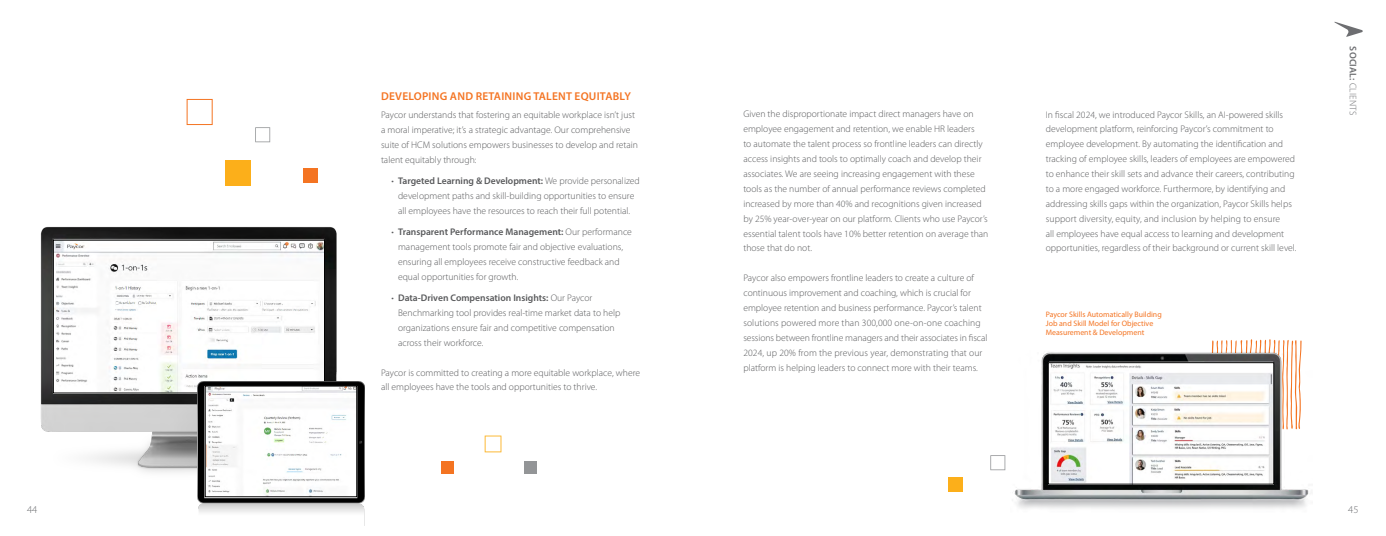
<style>
.page{position:relative;width:1386px;height:536px;background:#fff}
.page>*{position:absolute;margin:0;border:0;box-sizing:border-box;transform-origin:0 0}
.t1{font:600 11.38px "Myriad Pro";letter-spacing:.02em;color:#f47422}
.t2{font:300 10.5px "Myriad Pro";color:#6d6e71}
.t3{font:300 9.62px/14.9px "Myriad Pro";color:#58595b}
.t4{font:600 9.62px "Myriad Pro";letter-spacing:.02em;color:#6d6e71}
.t5{font:7.88px/9.5px "Myriad Pro";color:#f47422}
.s1{font-weight:600}
.s2{font-weight:300}
</style>
<div class="page">
<svg style="left:1211px;top:339px;width:91px;height:11px"></svg>
<svg style="left:1334px;top:22px;width:29px;height:15px"></svg>
<div style="left:524px;top:461px;width:13px;height:12px;background:#939597"></div>
<div style="left:441px;top:461px;width:13px;height:12px;background:#f47422"></div>
<svg style="left:485px;top:435px;width:16px;height:17px"></svg>
<img style="left:1012px;top:350px;width:297px;height:159px">
<img style="left:1050px;top:364px;width:222px;height:118px">
<div style="left:1048px;top:362px;width:226px;height:122px;border:1px solid #000"></div>
<div style="left:303px;top:168px;width:15px;height:15px;background:#f47422"></div>
<svg style="left:255px;top:127px;width:15px;height:15px"></svg>
<div style="left:225px;top:161px;width:25px;height:25px;background:#fcaf1a"></div>
<div style="left:187px;top:99px;width:26px;height:26px;border:1px solid #f47422"></div>
<img style="left:40px;top:227px;width:297px;height:246px">
<img style="left:55px;top:241px;width:268px;height:150px">
<div style="left:53px;top:239px;width:272px;height:154px;border:1px solid #000"></div>
<img style="left:197px;top:381px;width:168px;height:144px">
<img style="left:207px;top:387px;width:148px;height:108px">
<div style="left:205px;top:385px;width:152px;height:112px;border:1px solid #000"></div>
<div style="left:948px;top:477px;width:14px;height:15px;background:#fcaf1a"></div>
<svg style="left:990px;top:455px;width:15px;height:15px"></svg>
<p class="t1" style="left:381px;top:89px;width:251px">DEVELOPING AND RETAINING TALENT EQUITABLY</p>
<p class="t3" style="left:381px;top:108px;width:258px">Paycor understands that fostering an equitable workplace isn’t just a moral imperative; it’s a strategic advantage. Our comprehensive suite of HCM solutions empowers businesses to develop and retain talent equitably through:</p>
<p class="t3" style="left:392px;top:173px;width:250px;text-align:center">• <span class="s1">Targeted Learning &amp; Development:</span> We provide personalized development paths and skill-building opportunities to ensure<br>all employees have the resources to reach their full potential.</p>
<p class="t3" style="left:398px;top:224px;width:235px;text-indent:-7px">• <span class="s1">Transparent Performance Management:</span> Our performance management tools promote fair and objective evaluations, ensuring all employees receive constructive feedback and equal opportunities for growth.</p>
<p class="t3" style="left:398px;top:290px;width:224px;text-indent:-7px">• <span class="s1">Data-Driven Compensation Insights:</span> Our Paycor Benchmarking tool provides real-time market data to help organizations ensure fair and competitive compensation across their workforce.</p>
<p class="t3" style="left:381px;top:365px;width:261px">Paycor is committed to creating a more equitable workplace, where all employees have the tools and opportunities to thrive.</p>
<p class="t3" style="left:743px;top:107px;width:247px">Given the disproportionate impact direct managers have on employee engagement and retention, we enable HR leaders<br>to automate the talent process so frontline leaders can directly access insights and tools to optimally coach and develop their associates. We are seeing increasing engagement with these tools as the number of annual performance reviews completed increased by more than 40% and recognitions given increased by 25% year-over-year on our platform. Clients who use Paycor’s essential talent tools have 10% better retention on average than those that do not.</p>
<p class="t3" style="left:743px;top:270px;width:246px">Paycor also empowers frontline leaders to create a culture of continuous improvement and coaching, which is crucial for employee retention and business performance. Paycor’s talent solutions powered more than 300,000 one-on-one coaching sessions between frontline managers and their associates in fiscal 2024, up 20% from the previous year, demonstrating that our platform is helping leaders to connect more with their teams.</p>
<p class="t3" style="left:1046px;top:107px;width:251px">In fiscal 2024, we introduced Paycor Skills, an AI-powered skills development platform, reinforcing Paycor’s commitment to employee development. By automating the identification and tracking of employee skills, leaders of employees are empowered to enhance their skill sets and advance their careers, contributing to a more engaged workforce. Furthermore, by identifying and addressing skills gaps within the organization, Paycor Skills helps support diversity, equity, and inclusion by helping to ensure<br>all employees have equal access to learning and development opportunities, regardless of their background or current skill level.</p>
<p class="t5" style="left:1046px;top:309px;width:117px">Paycor Skills Automatically Building<br>Job and Skill Model for Objective<br>Measurement &amp; Development</p>
<p class="t4" style="left:1359px;top:46px;width:70px;rotate:90deg">SOCIAL: <span class="s2">CLIENTS</span></p>
<p class="t2" style="left:27px;top:502px;width:12px">44</p>
<p class="t2" style="left:1348px;top:502px;width:12px">45</p>
</div>
